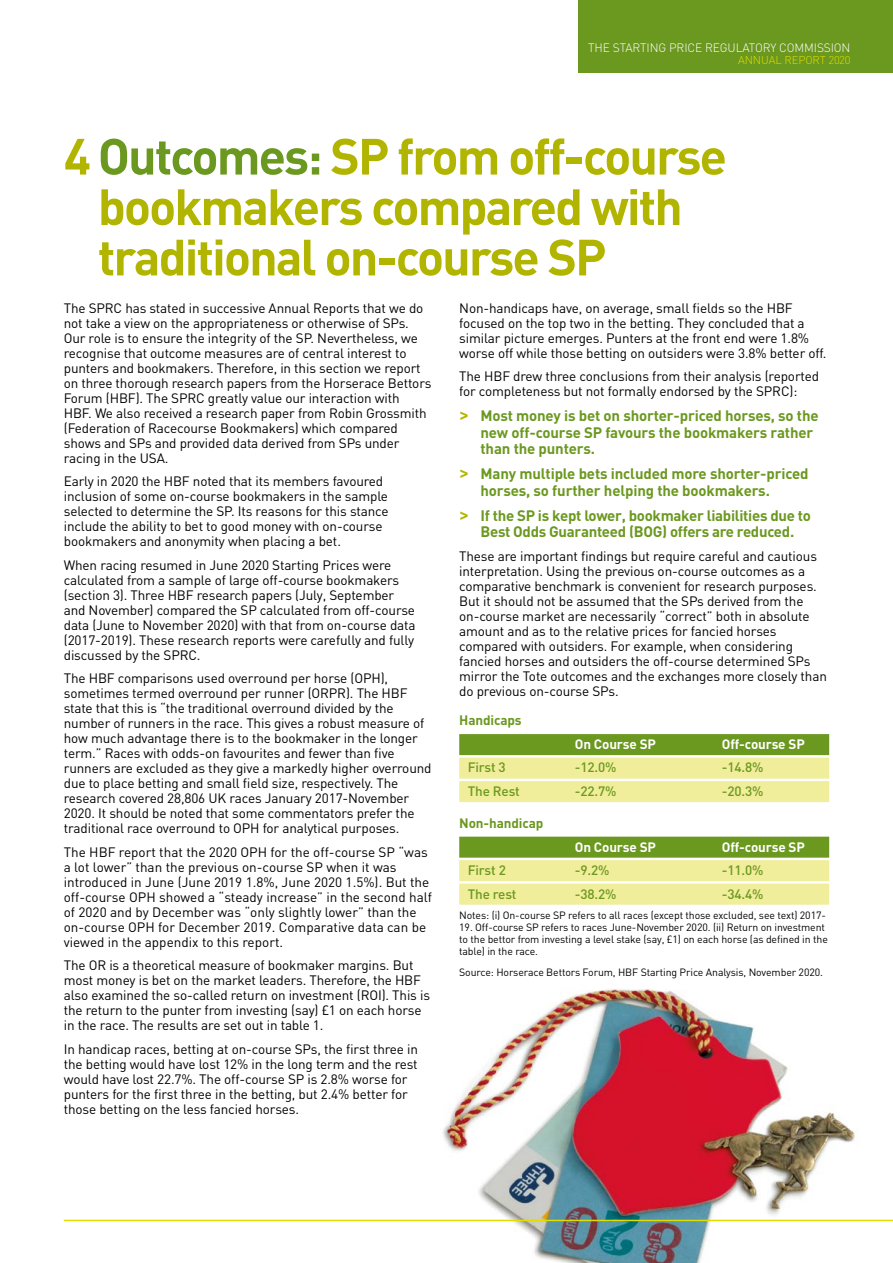
<style>
.page{position:relative;width:893px;height:1263px;background:#fff}
.page>*{position:absolute;margin:0;border:0;box-sizing:border-box;transform-origin:0 0}
.t1{font:700 50.1px/50.4px "DIN";letter-spacing:-.04em;color:#b2b500}
.t2{font:700 15px/16.5px "DIN";letter-spacing:-.01em;color:#6b981f}
.t3{font:13.5px/15px "DIN";letter-spacing:-.01em;color:#000}
.t4{font:500 13.5px "DIN";letter-spacing:-.01em;color:#6b981f}
.t5{font:700 13.5px "DIN";letter-spacing:-.01em;color:#fff}
.t6{font:700 13.5px "DIN";letter-spacing:-.01em;color:#6b981f}
.t7{font:300 12px "DIN";letter-spacing:-.01em;color:#fff}
.t8{font:300 11.25px "DIN";letter-spacing:-.01em;color:#e0dd00}
.t9{font:10.5px/12px "DIN";letter-spacing:-.01em;color:#000}
.s1{color:#6b981f}
.s2{font-family:"Gotham";color:#b2b500}
</style>
<div class="page">
<img style="left:376px;top:989px;width:509px;height:274px">
<div style="left:459px;top:734px;width:370px;height:21px;background:#6b981f"></div>
<div style="left:459px;top:758px;width:370px;height:21px;background:#f0ed9b"></div>
<div style="left:459px;top:781px;width:370px;height:21px;background:#f0ed9b"></div>
<div style="left:459px;top:837px;width:370px;height:21px;background:#6b981f"></div>
<div style="left:459px;top:860px;width:370px;height:21px;background:#f0ed9b"></div>
<div style="left:459px;top:884px;width:370px;height:21px;background:#f0ed9b"></div>
<hr style="left:64px;top:1220px;width:829px;height:1px;background:#e0dd00">
<div style="left:578px;top:0;width:315px;height:72px;background:#6b981f"></div>
<p class="t7" style="left:588px;top:40px;width:264px">THE STARTING PRICE REGULATORY COMMISSION</p>
<p class="t8" style="left:738px;top:53px;width:114px">ANNUAL REPORT 2020</p>
<h1 class="t1" style="left:98px;top:129px;width:631px;text-indent:-34px">4 <span class="s1">Outcomes:</span> SP from off-course bookmakers compared with traditional on-course SP</h1>
<p class="t3" style="left:64px;top:300px;width:369px">The SPRC has stated in successive Annual Reports that we do not take a view on the appropriateness or otherwise of SPs.<br>Our role is to ensure the integrity of the SP. Nevertheless, we recognise that outcome measures are of central interest to punters and bookmakers. Therefore, in this section we report on three thorough research papers from the Horserace Bettors Forum (HBF). The SPRC greatly value our interaction with<br>HBF. We also received a research paper from Robin Grossmith (Federation of Racecourse Bookmakers) which compared shows and SPs and provided data derived from SPs under racing in the USA.</p>
<p class="t3" style="left:64px;top:474px;width:326px">Early in 2020 the HBF noted that its members favoured inclusion of some on-course bookmakers in the sample selected to determine the SP. Its reasons for this stance include the ability to bet to good money with on-course bookmakers and anonymity when placing a bet.</p>
<p class="t3" style="left:64px;top:557px;width:353px">When racing resumed in June 2020 Starting Prices were calculated from a sample of large off-course bookmakers (section 3). Three HBF research papers (July, September and November) compared the SP calculated from off-course data (June to November 2020) with that from on-course data (2017-2019). These research reports were carefully and fully discussed by the SPRC.</p>
<p class="t3" style="left:64px;top:671px;width:369px">The HBF comparisons used overround per horse (OPH), sometimes termed overround per runner (ORPR). The HBF state that this is “the traditional overround divided by the number of runners in the race. This gives a robust measure of how much advantage there is to the bookmaker in the longer term.” Races with odds-on favourites and fewer than five runners are excluded as they give a markedly higher overround due to place betting and small field size, respectively. The research covered 28,806 UK races January 2017-November 2020. It should be noted that some commentators prefer the traditional race overround to OPH for analytical purposes.</p>
<p class="t3" style="left:64px;top:844px;width:370px">The HBF report that the 2020 OPH for the off-course SP “was a lot lower” than the previous on-course SP when it was introduced in June (June 2019 1.8%, June 2020 1.5%). But the off-course OPH showed a “steady increase” in the second half of 2020 and by December was “only slightly lower” than the on-course OPH for December 2019. Comparative data can be viewed in the appendix to this report.</p>
<p class="t3" style="left:64px;top:958px;width:368px">The OR is a theoretical measure of bookmaker margins. But most money is bet on the market leaders. Therefore, the HBF also examined the so-called return on investment (ROI). This is the return to the punter from investing (say) £1 on each horse in the race. The results are set out in table 1.</p>
<p class="t3" style="left:64px;top:1041px;width:356px">In handicap races, betting at on-course SPs, the first three in the betting would have lost 12% in the long term and the rest would have lost 22.7%. The off-course SP is 2.8% worse for punters for the first three in the betting, but 2.4% better for those betting on the less fancied horses.</p>
<p class="t3" style="left:459px;top:300px;width:369px">Non-handicaps have, on average, small fields so the HBF focused on the top two in the betting. They concluded that a similar picture emerges. Punters at the front end were 1.8% worse off while those betting on outsiders were 3.8% better off.</p>
<p class="t3" style="left:459px;top:369px;width:361px">The HBF drew three conclusions from their analysis (reported for completeness but not formally endorsed by the SPRC):</p>
<p class="t2" style="left:480px;top:407px;width:340px;text-indent:-21px"><span class="s2">&gt;</span> Most money is bet on shorter-priced horses, so the new off-course SP favours the bookmakers rather than the punters.</p>
<p class="t2" style="left:480px;top:465px;width:330px;text-indent:-21px"><span class="s2">&gt;</span> Many multiple bets included more shorter-priced horses, so further helping the bookmakers.</p>
<p class="t2" style="left:459px;top:507px;width:353px;text-align:center"><span class="s2">&gt;</span> If the SP is kept lower, bookmaker liabilities due to<br>Best Odds Guaranteed (BOG) offers are reduced.</p>
<p class="t3" style="left:459px;top:548px;width:369px">These are important findings but require careful and cautious interpretation. Using the previous on-course outcomes as a comparative benchmark is convenient for research purposes.<br>But it should not be assumed that the SPs derived from the on-course market are necessarily “correct” both in absolute amount and as to the relative prices for fancied horses compared with outsiders. For example, when considering fancied horses and outsiders the off-course determined SPs mirror the Tote outcomes and the exchanges more closely than do previous on-course SPs.</p>
<p class="t6" style="left:459px;top:712px;width:64px">Handicaps</p>
<p class="t5" style="left:575px;top:735px;width:83px">On Course SP</p>
<p class="t5" style="left:722px;top:735px;width:85px">Off-course SP</p>
<p class="t4" style="left:468px;top:759px;width:40px">First 3</p>
<p class="t4" style="left:575px;top:759px;width:43px">-12.0%</p>
<p class="t4" style="left:722px;top:759px;width:43px">-14.8%</p>
<p class="t4" style="left:468px;top:782px;width:54px">The Rest</p>
<p class="t4" style="left:575px;top:782px;width:43px">-22.7%</p>
<p class="t4" style="left:722px;top:782px;width:43px">-20.3%</p>
<p class="t6" style="left:459px;top:814px;width:86px">Non-handicap</p>
<p class="t5" style="left:575px;top:838px;width:83px">On Course SP</p>
<p class="t5" style="left:722px;top:838px;width:85px">Off-course SP</p>
<p class="t4" style="left:468px;top:861px;width:40px">First 2</p>
<p class="t4" style="left:575px;top:861px;width:36px">-9.2%</p>
<p class="t4" style="left:722px;top:861px;width:43px">-11.0%</p>
<p class="t4" style="left:468px;top:885px;width:50px">The rest</p>
<p class="t4" style="left:575px;top:885px;width:43px">-38.2%</p>
<p class="t4" style="left:722px;top:885px;width:43px">-34.4%</p>
<p class="t9" style="left:459px;top:909px;width:368px">Notes: (i) On-course SP refers to all races (except those excluded, see text) 2017-</p>
<p class="t9" style="left:459px;top:921px;width:370px">19. Off-course SP refers to races June-November 2020. (ii) Return on investment to the bettor from investing a level stake (say, £1) on each horse (as defined in the table) in the race.</p>
<p class="t9" style="left:459px;top:965px;width:365px">Source: Horserace Bettors Forum, HBF Starting Price Analysis, November 2020.</p>
</div>
